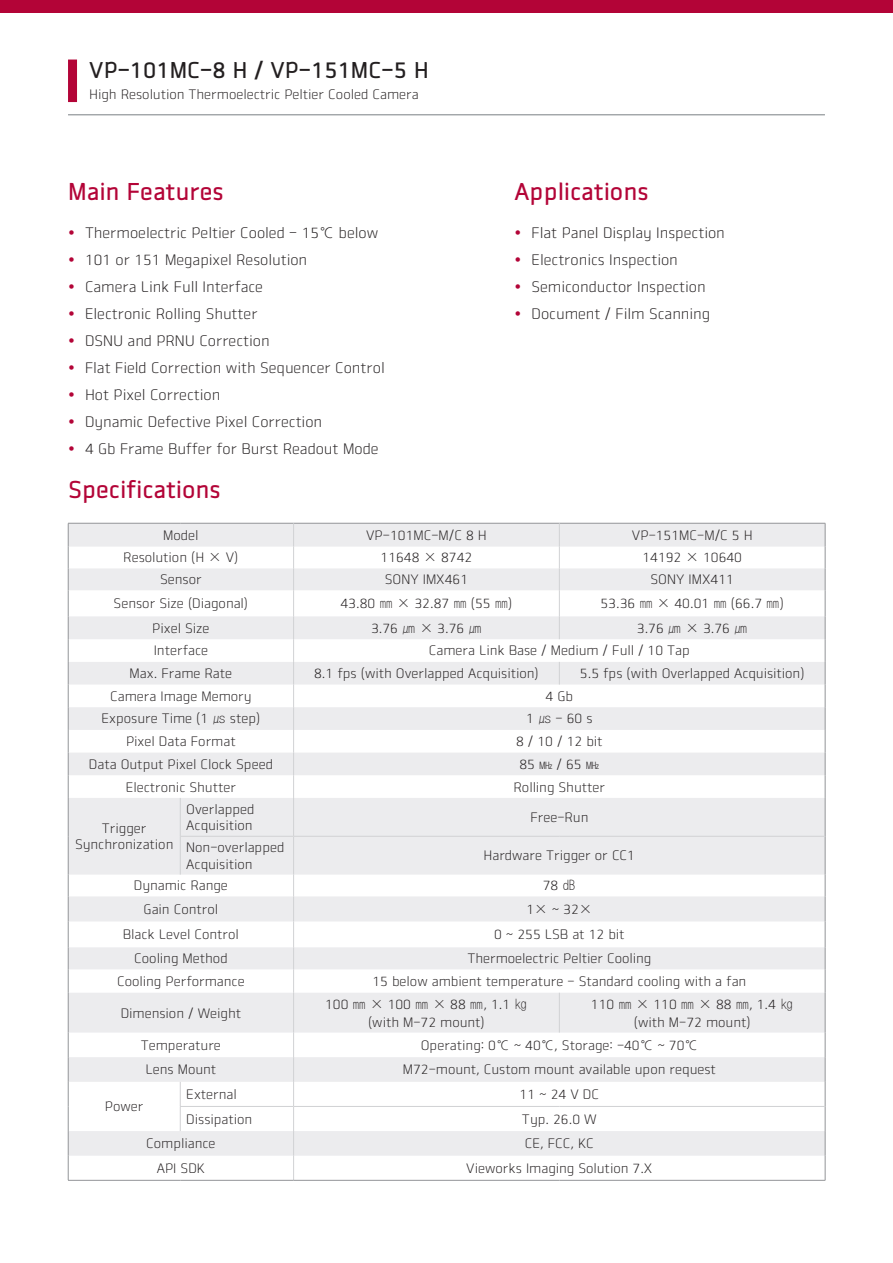
<style>
.page{position:relative;width:893px;height:1263px;background:#fff}
.page>*{position:absolute;margin:0;border:0;box-sizing:border-box;transform-origin:0 0}
.t1{font:24px "Vieworks B";color:#b30437}
.t2{font:22.5px "Vieworks B";color:#231f20}
.t3{font:15px "Vieworks L";color:#231f20}
.Table_Body{font:13.5px/16.5px "Vieworks L";color:#231f20;text-align:center}
.TB_Multi-Line{font:13.5px "Vieworks L";color:#231f20}
.Table_Body_tab{font:13.5px "Vieworks L";color:#231f20}
</style>
<div class="page">
<div style="left:68px;top:60px;width:9px;height:42px;background:#b30437"></div>
<hr style="left:68px;top:115px;width:757px;height:1px;background:#797f84">
<div style="left:0;top:0;width:893px;height:13px;background:#b30437"></div>
<svg style="left:69px;top:524px;width:756px;height:632px;fill:#ececee"></svg>
<hr style="left:68px;top:523px;width:112px;height:1px;background:#939598">
<hr style="left:180px;top:523px;width:114px;height:1px;background:#939598">
<hr style="left:294px;top:523px;width:265px;height:1px;background:#939598">
<hr style="left:559px;top:523px;width:266px;height:1px;background:#939598">
<svg style="left:68px;top:523px;width:1px;height:275px"></svg>
<svg style="left:825px;top:523px;width:1px;height:275px"></svg>
<hr style="left:68px;top:798px;width:1px;height:38px;background:#939598">
<hr style="left:825px;top:798px;width:1px;height:38px;background:#939598">
<hr style="left:68px;top:836px;width:1px;height:39px;background:#939598">
<hr style="left:825px;top:836px;width:1px;height:39px;background:#939598">
<svg style="left:68px;top:875px;width:1px;height:118px"></svg>
<svg style="left:825px;top:875px;width:1px;height:118px"></svg>
<hr style="left:68px;top:993px;width:1px;height:39px;background:#939598">
<hr style="left:825px;top:993px;width:1px;height:39px;background:#939598">
<svg style="left:825px;top:1032px;width:1px;height:148px"></svg>
<svg style="left:293px;top:523px;width:1px;height:275px"></svg>
<hr style="left:180px;top:798px;width:1px;height:38px;background:#d1d2d4">
<hr style="left:293px;top:798px;width:1px;height:38px;background:#d1d2d4">
<hr style="left:180px;top:837px;width:1px;height:38px;background:#d1d2d4">
<hr style="left:293px;top:837px;width:1px;height:38px;background:#d1d2d4">
<svg style="left:293px;top:875px;width:1px;height:118px"></svg>
<hr style="left:293px;top:993px;width:1px;height:39px;background:#d1d2d4">
<svg style="left:180px;top:1082px;width:1px;height:49px"></svg>
<svg style="left:293px;top:1032px;width:1px;height:148px"></svg>
<svg style="left:559px;top:523px;width:1px;height:116px"></svg>
<svg style="left:559px;top:662px;width:1px;height:22px"></svg>
<hr style="left:559px;top:993px;width:1px;height:39px;background:#d1d2d4">
<svg style="left:68px;top:1032px;width:1px;height:148px"></svg>
<hr style="left:68px;top:1180px;width:112px;height:1px;background:#939598">
<hr style="left:180px;top:1180px;width:114px;height:1px;background:#939598">
<hr style="left:294px;top:1180px;width:265px;height:1px;background:#939598">
<hr style="left:559px;top:1180px;width:266px;height:1px;background:#939598">
<hr style="left:180px;top:1106px;width:114px;height:1px;background:#d1d2d4">
<hr style="left:294px;top:1106px;width:265px;height:1px;background:#d1d2d4">
<hr style="left:559px;top:1106px;width:266px;height:1px;background:#d1d2d4">
<hr style="left:180px;top:836px;width:114px;height:1px;background:#d1d2d4">
<hr style="left:294px;top:836px;width:265px;height:1px;background:#d1d2d4">
<hr style="left:559px;top:836px;width:266px;height:1px;background:#d1d2d4">
<h2 class="t2" style="left:89px;top:57px;width:341px">VP-101MC-8 H / VP-151MC-5 H</h2>
<p class="Table_Body" style="left:89px;top:86px;width:331px">High Resolution Thermoelectric Peltier Cooled Camera</p>
<h1 class="t1" style="left:68px;top:177px;width:157px">Main Features</h1>
<h1 class="t1" style="left:514px;top:177px;width:136px">Applications</h1>
<p class="t3" style="left:85px;top:224px;width:295px">Thermoelectric Peltier Cooled - 15℃ below</p>
<p class="t3" style="left:85px;top:251px;width:224px">101 or 151 Megapixel Resolution</p>
<p class="t3" style="left:85px;top:278px;width:180px">Camera Link Full Interface</p>
<p class="t3" style="left:85px;top:305px;width:174px">Electronic Rolling Shutter</p>
<p class="t3" style="left:85px;top:332px;width:186px">DSNU and PRNU Correction</p>
<p class="t3" style="left:85px;top:359px;width:301px">Flat Field Correction with Sequencer Control</p>
<p class="t3" style="left:85px;top:386px;width:137px">Hot Pixel Correction</p>
<p class="t3" style="left:85px;top:413px;width:239px">Dynamic Defective Pixel Correction</p>
<p class="t3" style="left:85px;top:440px;width:295px">4 Gb Frame Buffer for Burst Readout Mode</p>
<p class="t3" style="left:531px;top:224px;width:195px">Flat Panel Display Inspection</p>
<p class="t3" style="left:531px;top:251px;width:148px">Electronics Inspection</p>
<p class="t3" style="left:531px;top:278px;width:176px">Semiconductor Inspection</p>
<p class="t3" style="left:531px;top:305px;width:180px">Document / Film Scanning</p>
<h1 class="t1" style="left:68px;top:475px;width:154px">Specifications</h1>
<p class="Table_Body" style="left:163px;top:527px;width:37px">Model</p>
<p class="Table_Body" style="left:366px;top:527px;width:122px">VP-101MC-M/C 8 H</p>
<p class="Table_Body" style="left:632px;top:527px;width:122px">VP-151MC-M/C 5 H</p>
<p class="Table_Body" style="left:123px;top:549px;width:117px">Resolution (H × V)</p>
<p class="Table_Body" style="left:381px;top:549px;width:93px">11648 × 8742</p>
<p class="Table_Body" style="left:642px;top:549px;width:101px">14192 × 10640</p>
<p class="Table_Body" style="left:160px;top:571px;width:43px">Sensor</p>
<p class="Table_Body" style="left:385px;top:571px;width:85px">SONY IMX461</p>
<p class="Table_Body" style="left:651px;top:571px;width:85px">SONY IMX411</p>
<p class="TB_Multi-Line" style="left:114px;top:596px;width:136px">Sensor Size (Diagonal)</p>
<p class="Table_Body" style="left:340px;top:595px;width:174px">43.80 ㎜ × 32.87 ㎜ (55 ㎜)</p>
<p class="Table_Body" style="left:600px;top:595px;width:185px">53.36 ㎜ × 40.01 ㎜ (66.7 ㎜)</p>
<p class="Table_Body" style="left:152px;top:620px;width:59px">Pixel Size</p>
<p class="Table_Body" style="left:371px;top:620px;width:112px">3.76 ㎛ × 3.76 ㎛</p>
<p class="Table_Body" style="left:637px;top:620px;width:112px">3.76 ㎛ × 3.76 ㎛</p>
<p class="Table_Body" style="left:154px;top:642px;width:56px">Interface</p>
<p class="Table_Body" style="left:429px;top:642px;width:263px">Camera Link Base / Medium / Full / 10 Tap</p>
<p class="Table_Body" style="left:130px;top:665px;width:104px">Max. Frame Rate</p>
<p class="Table_Body" style="left:314px;top:665px;width:226px">8.1 fps (with Overlapped Acquisition)</p>
<p class="Table_Body" style="left:580px;top:665px;width:226px">5.5 fps (with Overlapped Acquisition)</p>
<p class="Table_Body" style="left:110px;top:688px;width:143px">Camera Image Memory</p>
<p class="Table_Body" style="left:546px;top:688px;width:29px">4 Gb</p>
<p class="Table_Body" style="left:101px;top:710px;width:161px">Exposure Time (1 ㎲ step)</p>
<p class="TB_Multi-Line" style="left:526px;top:711px;width:68px">1 ㎲ - 60 s</p>
<p class="Table_Body" style="left:126px;top:733px;width:111px">Pixel Data Format</p>
<p class="Table_Body" style="left:516px;top:733px;width:88px">8 / 10 / 12 bit</p>
<p class="Table_Body" style="left:89px;top:756px;width:186px">Data Output Pixel Clock Speed</p>
<p class="Table_Body" style="left:519px;top:756px;width:81px">85 ㎒ / 65 ㎒</p>
<p class="Table_Body" style="left:126px;top:778px;width:112px">Electronic Shutter</p>
<p class="Table_Body" style="left:514px;top:778px;width:93px">Rolling Shutter</p>
<p class="Table_Body" style="left:75px;top:820px;width:100px">Trigger<br>Synchronization</p>
<p class="Table_Body" style="left:186px;top:801px;width:70px;text-align:left">Overlapped<br>Acquisition</p>
<p class="Table_Body_tab" style="left:530px;top:809px;width:60px">Free-Run</p>
<p class="Table_Body" style="left:186px;top:839px;width:100px;text-align:left">Non-overlapped<br>Acquisition</p>
<p class="Table_Body_tab" style="left:484px;top:848px;width:153px">Hardware Trigger or CC1</p>
<p class="TB_Multi-Line" style="left:134px;top:878px;width:96px">Dynamic Range</p>
<p class="Table_Body_tab" style="left:543px;top:878px;width:35px">78 ㏈</p>
<p class="TB_Multi-Line" style="left:144px;top:901px;width:76px">Gain Control</p>
<p class="Table_Body" style="left:526px;top:901px;width:68px">1× ~ 32×</p>
<p class="Table_Body" style="left:123px;top:926px;width:117px">Black Level Control</p>
<p class="Table_Body" style="left:494px;top:926px;width:132px">0 ~ 255 LSB at 12 bit</p>
<p class="Table_Body" style="left:134px;top:950px;width:95px">Cooling Method</p>
<p class="Table_Body" style="left:467px;top:950px;width:186px">Thermoelectric Peltier Cooling</p>
<p class="Table_Body" style="left:117px;top:973px;width:129px">Cooling Performance</p>
<p class="Table_Body" style="left:372px;top:973px;width:375px">15 below ambient temperature - Standard cooling with a fan</p>
<p class="Table_Body" style="left:121px;top:1004px;width:122px">Dimension / Weight</p>
<p class="Table_Body" style="left:325px;top:995px;width:204px;line-height:18px">100 ㎜ × 100 ㎜ × 88 ㎜, 1.1 ㎏(with M-72 mount)</p>
<p class="Table_Body" style="left:591px;top:995px;width:204px;line-height:18px">110 ㎜ × 110 ㎜ × 88 ㎜, 1.4 ㎏(with M-72 mount)</p>
<p class="Table_Body" style="left:141px;top:1037px;width:82px">Temperature</p>
<p class="Table_Body" style="left:421px;top:1037px;width:279px">Operating: 0℃ ~ 40℃, Storage: -40℃ ~ 70℃</p>
<p class="Table_Body" style="left:146px;top:1061px;width:72px">Lens Mount</p>
<p class="Table_Body" style="left:403px;top:1061px;width:315px">M72-mount, Custom mount available upon request</p>
<p class="Table_Body" style="left:105px;top:1098px;width:40px">Power</p>
<p class="Table_Body" style="left:186px;top:1086px;width:52px">External</p>
<p class="Table_Body" style="left:520px;top:1086px;width:81px">11 ~ 24 V DC</p>
<p class="Table_Body" style="left:186px;top:1111px;width:68px">Dissipation</p>
<p class="Table_Body" style="left:522px;top:1111px;width:76px">Typ. 26.0 W</p>
<p class="Table_Body" style="left:146px;top:1135px;width:71px">Compliance</p>
<p class="Table_Body" style="left:525px;top:1135px;width:71px">CE, FCC, KC</p>
<p class="Table_Body" style="left:157px;top:1160px;width:50px">API SDK</p>
<p class="Table_Body" style="left:466px;top:1160px;width:188px">Vieworks Imaging Solution 7.X</p>
</div>
